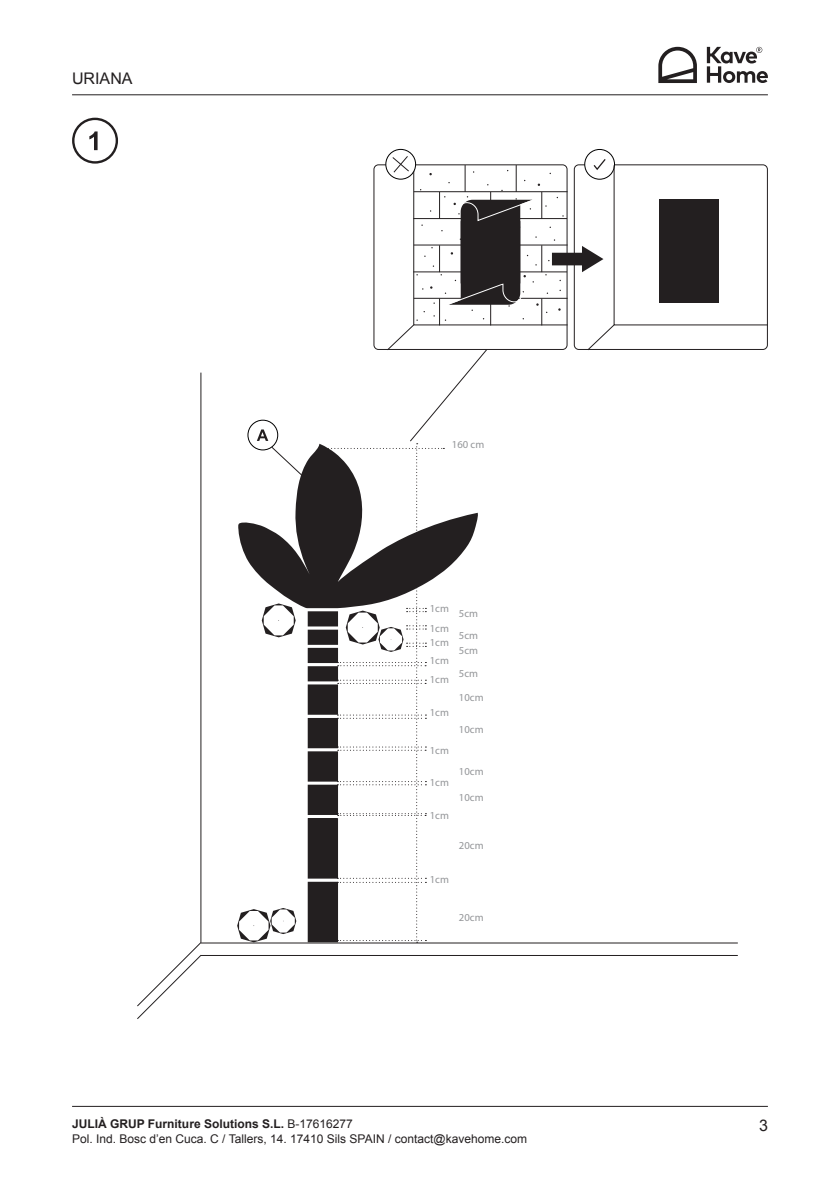
<style>
.page{position:relative;width:840px;height:1191px;background:#fff}
.page>*{position:absolute;margin:0;border:0;box-sizing:border-box;transform-origin:0 0}
.t1{font:16px "Arial";color:#231f20}
.t2{font:12px "Arial";color:#231f20}
.t3{font:700 12px "Arial";color:#231f20}
.t4{font:10.6px "Myriad Pro";color:#939598}
.s1{font-weight:400}
</style>
<div class="page">
<hr style="left:72px;top:94px;width:695px;height:1px;background:#231f20">
<hr style="left:72px;top:1106px;width:695px;height:1px;background:#231f20">
<svg style="left:658px;top:47px;width:38px;height:36px"></svg>
<svg style="left:706px;top:47px;width:61px;height:36px"></svg>
<div style="left:72px;top:118px;width:46px;height:46px;border:2px solid #231f20;border-radius:50%"></div>
<svg style="left:89px;top:131px;width:8px;height:19px"></svg>
<hr style="left:201px;top:955px;width:536px;height:1px;background:#231f20">
<hr style="left:201px;top:942px;width:536px;height:1px;background:#231f20">
<svg style="left:137px;top:941px;width:65px;height:78px"></svg>
<hr style="left:200px;top:372px;width:1px;height:570px;background:#231f20">
<svg style="left:584px;top:149px;width:30px;height:30px"></svg>
<div style="left:584px;top:149px;width:30px;height:31px;border:1px solid #000001;border-radius:50%"></div>
<svg style="left:385px;top:149px;width:30px;height:30px"></svg>
<div style="left:385px;top:149px;width:31px;height:31px;border:1px solid #000001;border-radius:50%"></div>
<svg style="left:222px;top:155px;width:546px;height:801px"></svg>
<h1 class="t1" style="left:72px;top:68px;width:62px">URIANA</h1>
<p class="t4" style="left:451px;top:438px;width:34px">160 cm</p>
<p class="t4" style="left:429px;top:601px;width:21px">1cm</p>
<p class="t4" style="left:429px;top:622px;width:21px">1cm</p>
<p class="t4" style="left:429px;top:636px;width:21px">1cm</p>
<p class="t4" style="left:429px;top:653px;width:21px">1cm</p>
<p class="t4" style="left:429px;top:673px;width:21px">1cm</p>
<p class="t4" style="left:429px;top:706px;width:21px">1cm</p>
<p class="t4" style="left:429px;top:744px;width:21px">1cm</p>
<p class="t4" style="left:429px;top:776px;width:21px">1cm</p>
<p class="t4" style="left:429px;top:808px;width:21px">1cm</p>
<p class="t4" style="left:429px;top:872px;width:21px">1cm</p>
<p class="t4" style="left:458px;top:606px;width:21px">5cm</p>
<p class="t4" style="left:458px;top:628px;width:21px">5cm</p>
<p class="t4" style="left:458px;top:643px;width:21px">5cm</p>
<p class="t4" style="left:458px;top:666px;width:21px">5cm</p>
<p class="t4" style="left:458px;top:691px;width:26px">10cm</p>
<p class="t4" style="left:458px;top:722px;width:26px">10cm</p>
<p class="t4" style="left:458px;top:765px;width:26px">10cm</p>
<p class="t4" style="left:458px;top:791px;width:26px">10cm</p>
<p class="t4" style="left:458px;top:838px;width:26px">20cm</p>
<p class="t4" style="left:458px;top:910px;width:26px">20cm</p>
<p class="t3" style="left:72px;top:1116px;width:282px">JULIÀ GRUP Furniture Solutions S.L. <span class="s1">B-17616277</span></p>
<h1 class="t1" style="left:758px;top:1114px;width:10px">3</h1>
<p class="t2" style="left:72px;top:1130px;width:456px">Pol. Ind. Bosc d’en Cuca. C / Tallers, 14. 17410 Sils SPAIN / contact@kavehome.com</p>
</div>
